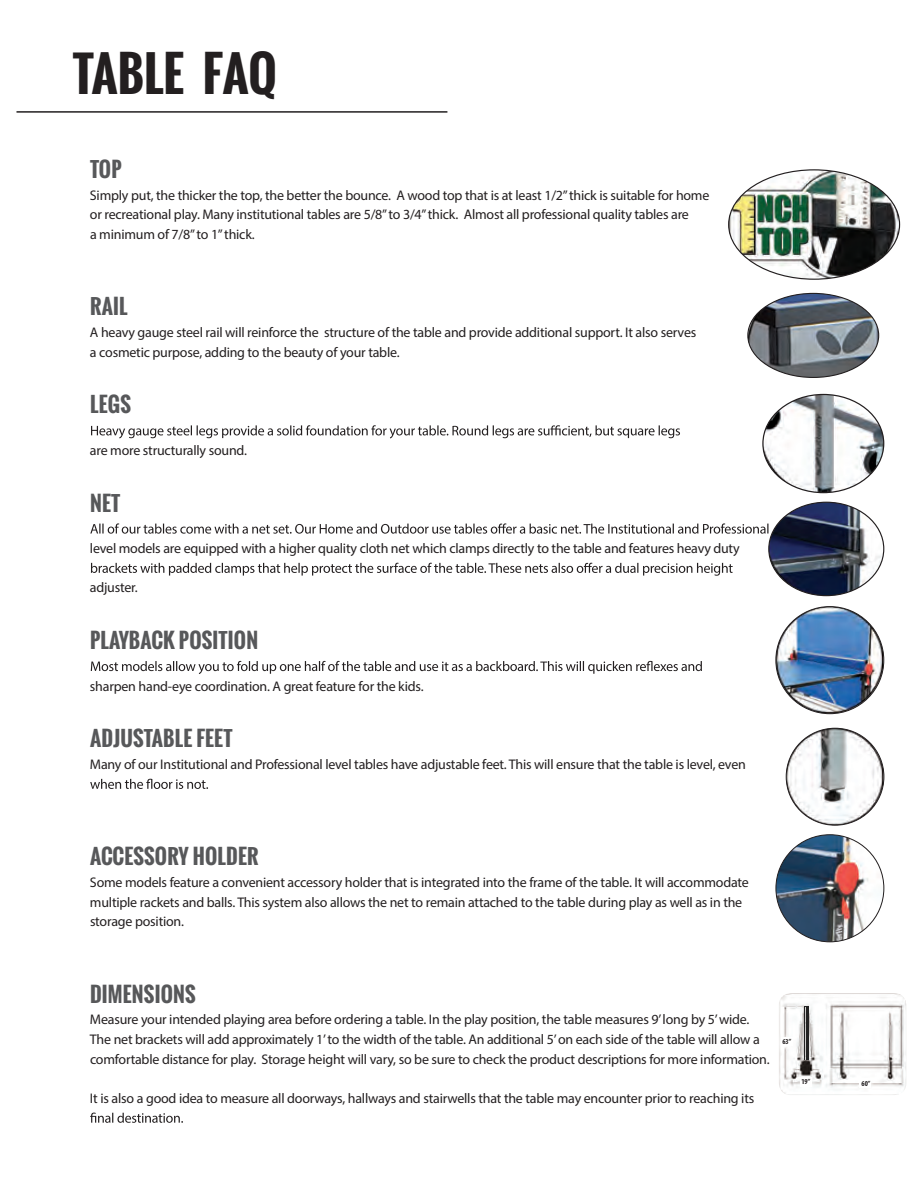
<style>
.page{position:relative;width:918px;height:1188px;background:#fff}
.page>*{position:absolute;margin:0;border:0;box-sizing:border-box;transform-origin:0 0}
.t1{font:700 47.4px "Oswald";color:#231f20}
.t2{font:700 20.55px "Oswald";letter-spacing:.01em;color:#57585a}
.t3{font:13.95px/19.6px "Myriad Pro";letter-spacing:-.015em;color:#231f20}
.t4{font:700 condensed 7.5px "Myriad Pro";color:#231f20}
</style>
<div class="page">
<hr style="left:16px;top:111px;width:431px;height:2px;background:#231f20">
<img style="left:749px;top:293px;width:130px;height:84px">
<img style="left:763px;top:394px;width:121px;height:99px">
<img style="left:769px;top:502px;width:115px;height:94px">
<img style="left:777px;top:607px;width:106px;height:107px">
<img style="left:787px;top:728px;width:97px;height:97px">
<img style="left:776px;top:835px;width:108px;height:107px;border-radius:54px">
<img style="left:729px;top:170px;width:170px;height:109px">
<svg style="left:91px;top:425px;width:589px;height:13px"></svg>
<svg style="left:90px;top:523px;width:678px;height:11px"></svg>
<svg style="left:91px;top:563px;width:642px;height:13px"></svg>
<svg style="left:91px;top:661px;width:611px;height:13px"></svg>
<svg style="left:90px;top:779px;width:118px;height:10px"></svg>
<svg style="left:90px;top:1113px;width:93px;height:10px"></svg>
<img style="left:779px;top:993px;width:127px;height:102px">
<img style="left:804px;top:1006px;width:5px;height:54px">
<svg style="left:782px;top:1037px;width:11px;height:9px"></svg>
<svg style="left:800px;top:1078px;width:11px;height:9px"></svg>
<svg style="left:860px;top:1079px;width:11px;height:8px"></svg>
<h1 class="t1" style="left:73px;top:38px;width:206px">TABLE FAQ</h1>
<h2 class="t2" style="left:90px;top:154px;width:33px">TOP</h2>
<p class="t3" style="left:90px;top:185px;width:621px">Simply put, the thicker the top, the better the bounce. A wood top that is at least 1/2” thick is suitable for home or recreational play. Many institutional tables are 5/8” to 3/4” thick. Almost all professional quality tables are<br>a minimum of 7/8” to 1” thick.</p>
<h2 class="t2" style="left:90px;top:291px;width:39px">RAIL</h2>
<p class="t3" style="left:90px;top:322px;width:608px">A heavy gauge steel rail will reinforce the structure of the table and provide additional support. It also serves a cosmetic purpose, adding to the beauty of your table.</p>
<h2 class="t2" style="left:90px;top:389px;width:42px">LEGS</h2>
<p class="t3" style="left:90px;top:440px;width:159px">are more structurally sound.</p>
<h2 class="t2" style="left:90px;top:487px;width:32px">NET</h2>
<p class="t3" style="left:90px;top:538px;width:651px">level models are equipped with a higher quality cloth net which clamps directly to the table and features heavy duty</p>
<p class="t3" style="left:90px;top:578px;width:49px">adjuster.</p>
<h2 class="t2" style="left:90px;top:625px;width:170px">PLAYBACK POSITION</h2>
<p class="t3" style="left:90px;top:676px;width:335px">sharpen hand-eye coordination. A great feature for the kids.</p>
<h2 class="t2" style="left:90px;top:723px;width:144px">ADJUSTABLE FEET</h2>
<p class="t3" style="left:90px;top:754px;width:657px">Many of our Institutional and Professional level tables have adjustable feet. This will ensure that the table is level, even</p>
<h2 class="t2" style="left:90px;top:841px;width:170px">ACCESSORY HOLDER</h2>
<p class="t3" style="left:90px;top:872px;width:660px">Some models feature a convenient accessory holder that is integrated into the frame of the table. It will accommodate multiple rackets and balls. This system also allows the net to remain attached to the table during play as well as in the storage position.</p>
<h2 class="t2" style="left:90px;top:978px;width:107px">DIMENSIONS</h2>
<p class="t3" style="left:90px;top:1010px;width:681px">Measure your intended playing area before ordering a table. In the play position, the table measures 9’ long by 5’ wide.<br>The net brackets will add approximately 1’ to the width of the table. An additional 5’ on each side of the table will allow a comfortable distance for play. Storage height will vary, so be sure to check the product descriptions for more information.</p>
<p class="t3" style="left:90px;top:1088px;width:666px">It is also a good idea to measure all doorways, hallways and stairwells that the table may encounter prior to reaching its</p>
<p class="t4" style="left:782px;top:1036px;width:10px">63”</p>
<p class="t4" style="left:801px;top:1077px;width:10px">19”</p>
<p class="t4" style="left:862px;top:1078px;width:10px">60”</p>
</div>
